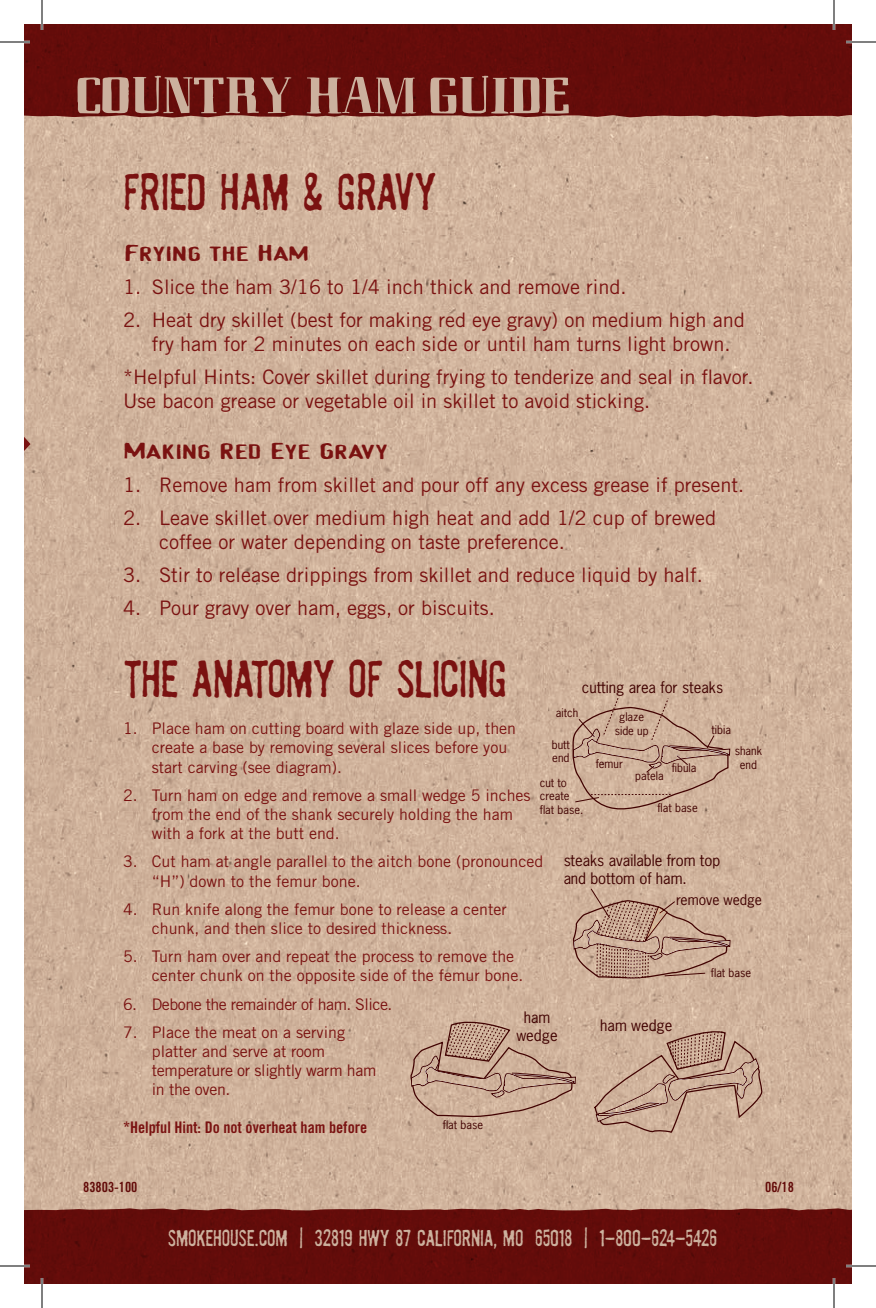
<style>
.page{position:relative;width:876px;height:1308px;background:#fff}
.page>*{position:absolute;margin:0;border:0;box-sizing:border-box;transform-origin:0 0}
.t1{font:84.2px "Bastard";color:#ccb19e;scale:.77 1}
.t2{font:300 48px "Badhouse";letter-spacing:-.015em;color:#7a1211}
.t3{font:300 21px "Badhouse";letter-spacing:-.01em;color:#ccb19e}
.t4{font:20px/24px "Trade Gothic LT Std";color:#7a1211}
.t5{font:20px "Device";color:#7a1211;scale:2 1}
.t6{font:16px/19.2px "Trade Gothic LT Std";color:#7a1211}
.t7{font:16px/19.2px "Trade Gothic LT Std";letter-spacing:-.02em;color:#7a1211}
.t8{font:16px "Trade Gothic LT Std Bd Cn 20";color:#7a1211}
.t9{font:16px "Trade Gothic LT Std";letter-spacing:-.03em;color:#7a1211}
.t10{font:15px/18px "News Gothic";color:#410201}
.t11{font:14px "Trade Gothic LT Std Bd Cn 20";color:#7a1211}
.t12{font:14px "News Gothic";color:#410201}
.t13{font:11.2px/13.4px "News Gothic";color:#410201}
</style>
<div class="page">
<img style="left:24px;top:117px;width:828px;height:1091px">
<div style="left:24px;top:24px;width:828px;height:93px;background:#640c0a"></div>
<div style="left:24px;top:1208px;width:828px;height:76px;background:#630c0a"></div>
<svg style="left:24px;top:437px;width:7px;height:14px"></svg>
<svg style="left:571px;top:696px;width:160px;height:115px"></svg>
<svg style="left:572px;top:888px;width:159px;height:92px"></svg>
<svg style="left:410px;top:1017px;width:166px;height:100px"></svg>
<svg style="left:594px;top:1027px;width:168px;height:106px"></svg>
<hr style="left:0;top:41px;width:30px;height:2px;background:#fff">
<hr style="left:846px;top:41px;width:30px;height:2px;background:#fff">
<hr style="left:0;top:1265px;width:30px;height:2px;background:#fff">
<hr style="left:846px;top:1265px;width:30px;height:2px;background:#fff">
<hr style="left:41px;top:0;width:2px;height:30px;background:#fff">
<hr style="left:41px;top:1278px;width:2px;height:30px;background:#fff">
<hr style="left:833px;top:0;width:2px;height:30px;background:#fff">
<hr style="left:833px;top:1278px;width:2px;height:30px;background:#fff">
<hr style="left:0;top:42px;width:30px;height:1px;background:#000">
<hr style="left:846px;top:42px;width:30px;height:1px;background:#000">
<hr style="left:0;top:1266px;width:30px;height:1px;background:#000">
<hr style="left:846px;top:1266px;width:30px;height:1px;background:#000">
<hr style="left:42px;top:0;width:1px;height:30px;background:#000">
<hr style="left:42px;top:1278px;width:1px;height:30px;background:#000">
<hr style="left:834px;top:0;width:1px;height:30px;background:#000">
<hr style="left:834px;top:1278px;width:1px;height:30px;background:#000">
<h1 class="t1" style="left:77px;top:35px;width:642px">Country Ham Guide</h1>
<h2 class="t2" style="left:123px;top:159px;width:316px">FRIED HAM &amp; GRAVY</h2>
<p class="t5" style="left:123px;top:242px;width:94px">Frying the Ham</p>
<p class="t4" style="left:123px;top:275px;width:505px">1. Slice the ham 3/16 to 1/4 inch thick and remove rind.</p>
<p class="t4" style="left:152px;top:308px;width:595px;text-indent:-29px">2. Heat dry skillet (best for making red eye gravy) on medium high and fry ham for 2 minutes on each side or until ham turns light brown.</p>
<p class="t4" style="left:123px;top:365px;width:632px">*Helpful Hints: Cover skillet during frying to tenderize and seal in flavor.<br>Use bacon grease or vegetable oil in skillet to avoid sticking.</p>
<p class="t5" style="left:123px;top:440px;width:134px">Making Red Eye Gravy</p>
<p class="t4" style="left:123px;top:473px;width:623px">1. Remove ham from skillet and pour off any excess grease if present.</p>
<p class="t4" style="left:159px;top:506px;width:559px;text-indent:-36px">2. Leave skillet over medium high heat and add 1/2 cup of brewed coffee or water depending on taste preference.</p>
<p class="t4" style="left:123px;top:563px;width:581px">3. Stir to release drippings from skillet and reduce liquid by half.</p>
<p class="t4" style="left:123px;top:596px;width:373px">4. Pour gravy over ham, eggs, or biscuits.</p>
<h2 class="t2" style="left:123px;top:645px;width:385px">THE ANATOMY OF SLICING</h2>
<p class="t6" style="left:152px;top:719px;width:366px;text-indent:-29px">1. Place ham on cutting board with glaze side up, then create a base by removing several slices before you start carving (see diagram).</p>
<p class="t6" style="left:152px;top:785px;width:380px;text-indent:-29px">2. Turn ham on edge and remove a small wedge 5 inches from the end of the shank securely holding the ham with a fork at the butt end.</p>
<p class="t6" style="left:152px;top:852px;width:393px;text-indent:-29px">3. Cut ham at angle parallel to the aitch bone (pronounced “H”) down to the femur bone.</p>
<p class="t6" style="left:152px;top:899px;width:357px;text-indent:-29px">4. Run knife along the femur bone to release a center chunk, and then slice to desired thickness.</p>
<p class="t6" style="left:152px;top:947px;width:373px;text-indent:-29px">5. Turn ham over and repeat the process to remove the center chunk on the opposite side of the femur bone.</p>
<p class="t9" style="left:123px;top:994px;width:271px">6. Debone the remainder of ham. Slice.</p>
<p class="t7" style="left:152px;top:1022px;width:226px;text-indent:-29px">7. Place the meat on a serving platter and serve at room temperature or slightly warm ham in the oven.</p>
<p class="t8" style="left:123px;top:1117px;width:246px">*Helpful Hint: Do not overheat ham before</p>
<p class="t10" style="left:582px;top:678px;width:143px">cutting area for steaks</p>
<p class="t13" style="left:556px;top:706px;width:24px">aitch</p>
<p class="t13" style="left:615px;top:710px;width:35px;text-align:center">glaze side up</p>
<p class="t13" style="left:712px;top:723px;width:21px">tibia</p>
<p class="t13" style="left:552px;top:738px;width:20px">butt end</p>
<p class="t13" style="left:540px;top:776px;width:45px">cut to create flat base.</p>
<p class="t13" style="left:735px;top:744px;width:29px;text-align:center">shank end</p>
<p class="t13" style="left:596px;top:757px;width:29px">femur</p>
<p class="t13" style="left:672px;top:761px;width:26px">fibula</p>
<p class="t13" style="left:635px;top:769px;width:30px">patela</p>
<p class="t13" style="left:657px;top:801px;width:42px">flat base</p>
<p class="t10" style="left:563px;top:851px;width:158px">steaks available from top and bottom of ham.</p>
<p class="t12" style="left:676px;top:891px;width:87px">remove wedge</p>
<p class="t13" style="left:711px;top:966px;width:42px">flat base</p>
<p class="t10" style="left:516px;top:1008px;width:43px;text-align:center">ham wedge</p>
<p class="t10" style="left:600px;top:1016px;width:74px">ham wedge</p>
<p class="t13" style="left:443px;top:1118px;width:42px">flat base</p>
<p class="t11" style="left:83px;top:1179px;width:56px">83803-100</p>
<p class="t3" style="left:168px;top:1223px;width:551px">SMOKEHOUSE.COM | 32819 HWY 87 CALIFORNIA, MO 65018 | 1-800-624-5426</p>
<p class="t11" style="left:765px;top:1179px;width:30px">06/18</p>
</div>
